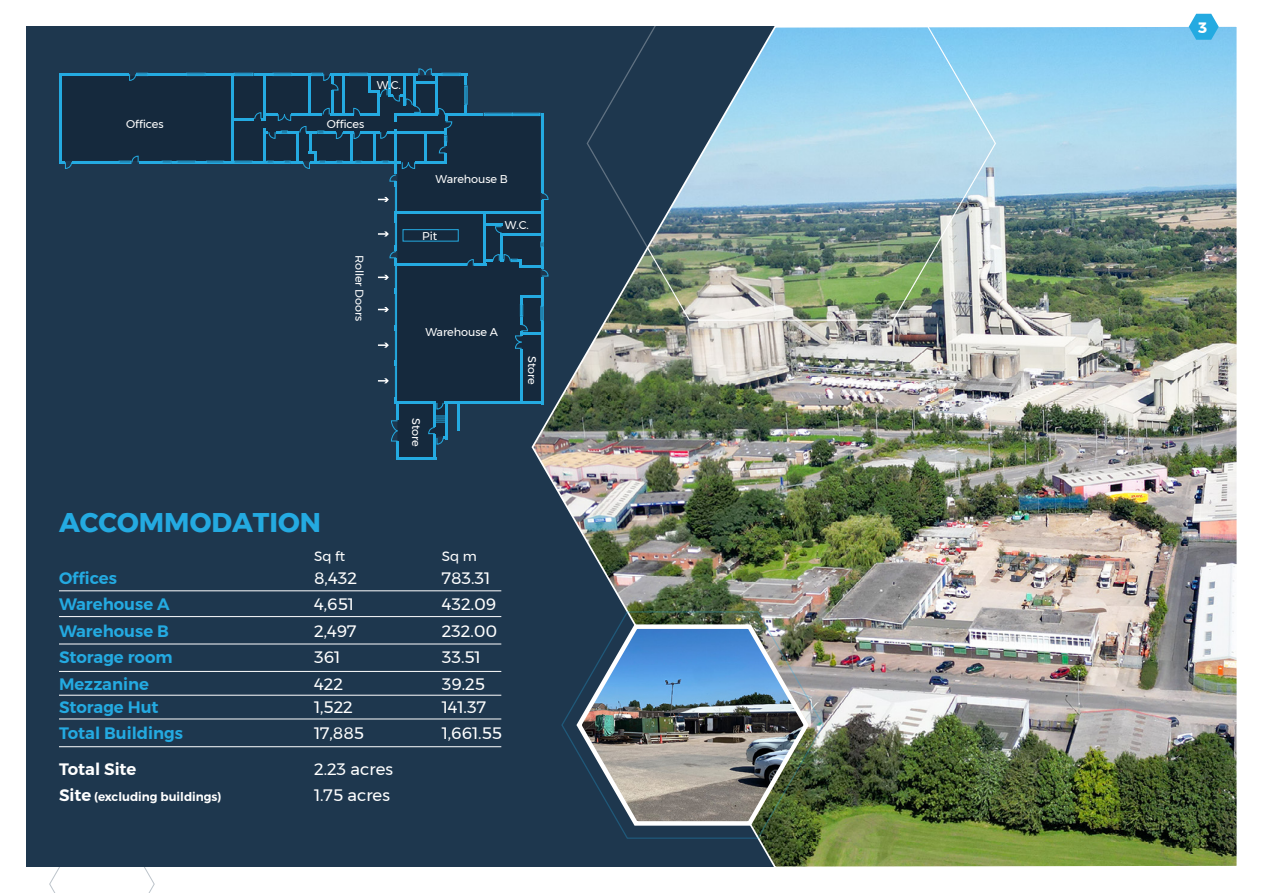
<style>
.page{position:relative;width:1263px;height:893px;background:#fff}
.page>*{position:absolute;margin:0;border:0;box-sizing:border-box;transform-origin:0 0}
.t1{font:700 27px "Montserrat";color:#24aae1}
.t2{font:16.5px "Montserrat";color:#fff}
.t3{font:600 16.5px "Montserrat";color:#24aae1}
.t4{font:600 16.5px "Montserrat";color:#fff}
.t5{font:700 15px "Montserrat";color:#fff}
.t6{font:13.5px "Montserrat";color:#fff}
.t7{font:600 12px "Montserrat";color:#fff}
.t8{font:11.25px "Montserrat";letter-spacing:-.01em;color:#fff}
.s1{font-size:16.5px}
</style>
<div class="page">
<div style="left:26px;top:27px;width:1211px;height:840px;background:#1e374e"></div>
<img style="left:530px;top:26px;width:707px;height:841px">
<svg style="left:1189px;top:14px;width:30px;height:26px"></svg>
<svg style="left:49px;top:867px;width:106px;height:26px"></svg>
<img style="left:587px;top:26px;width:409px;height:295px">
<img style="left:561px;top:611px;width:263px;height:228px">
<hr style="left:59px;top:746px;width:442px;height:1px;background:#fff">
<hr style="left:59px;top:719px;width:442px;height:1px;background:#fff">
<hr style="left:59px;top:695px;width:442px;height:1px;background:#fff">
<hr style="left:59px;top:671px;width:442px;height:1px;background:#fff">
<hr style="left:59px;top:644px;width:442px;height:1px;background:#fff">
<hr style="left:59px;top:616px;width:442px;height:1px;background:#fff">
<hr style="left:59px;top:590px;width:442px;height:1px;background:#fff">
<svg style="left:62px;top:76px;width:479px;height:381px"></svg>
<hr style="left:60px;top:73px;width:69px;height:3px;background:#24aae1">
<hr style="left:72px;top:161px;width:46px;height:3px;background:#24aae1">
<hr style="left:139px;top:161px;width:22px;height:3px;background:#24aae1">
<hr style="left:394px;top:211px;width:149px;height:3px;background:#24aae1">
<hr style="left:394px;top:263px;width:73px;height:3px;background:#24aae1">
<hr style="left:444px;top:401px;width:99px;height:3px;background:#24aae1">
<hr style="left:394px;top:401px;width:42px;height:3px;background:#24aae1">
<hr style="left:396px;top:457px;width:40px;height:3px;background:#24aae1">
<hr style="left:484px;top:223px;width:19px;height:3px;background:#24aae1">
<hr style="left:502px;top:234px;width:41px;height:2px;background:#24aae1">
<hr style="left:520px;top:295px;width:23px;height:3px;background:#24aae1">
<hr style="left:520px;top:332px;width:23px;height:3px;background:#24aae1">
<hr style="left:520px;top:265px;width:23px;height:2px;background:#24aae1">
<hr style="left:59px;top:73px;width:3px;height:89px;background:#24aae1">
<hr style="left:148px;top:73px;width:38px;height:3px;background:#24aae1">
<hr style="left:445px;top:113px;width:38px;height:3px;background:#24aae1">
<hr style="left:394px;top:129px;width:3px;height:45px;background:#24aae1">
<svg style="left:394px;top:325px;width:3px;height:5px"></svg>
<svg style="left:394px;top:360px;width:3px;height:6px"></svg>
<hr style="left:396px;top:403px;width:3px;height:17px;background:#24aae1">
<hr style="left:396px;top:441px;width:3px;height:18px;background:#24aae1">
<hr style="left:457px;top:403px;width:3px;height:28px;background:#24aae1">
<hr style="left:445px;top:403px;width:3px;height:36px;background:#24aae1">
<hr style="left:433px;top:403px;width:3px;height:24px;background:#24aae1">
<hr style="left:433px;top:434px;width:3px;height:26px;background:#24aae1">
<hr style="left:541px;top:113px;width:2px;height:79px;background:#24aae1">
<hr style="left:541px;top:200px;width:2px;height:41px;background:#24aae1">
<hr style="left:483px;top:211px;width:3px;height:55px;background:#24aae1">
<hr style="left:541px;top:248px;width:2px;height:21px;background:#24aae1">
<hr style="left:541px;top:276px;width:2px;height:29px;background:#24aae1">
<hr style="left:541px;top:321px;width:2px;height:83px;background:#24aae1">
<hr style="left:500px;top:234px;width:3px;height:28px;background:#24aae1">
<hr style="left:520px;top:349px;width:3px;height:54px;background:#24aae1">
<svg style="left:540px;top:242px;width:4px;height:5px"></svg>
<svg style="left:540px;top:306px;width:4px;height:15px"></svg>
<svg style="left:484px;top:113px;width:56px;height:3px"></svg>
<svg style="left:541px;top:269px;width:7px;height:7px"></svg>
<svg style="left:541px;top:193px;width:7px;height:7px"></svg>
<svg style="left:495px;top:226px;width:7px;height:7px"></svg>
<svg style="left:467px;top:254px;width:54px;height:13px"></svg>
<svg style="left:436px;top:402px;width:7px;height:7px"></svg>
<svg style="left:515px;top:295px;width:13px;height:54px"></svg>
<svg style="left:59px;top:161px;width:13px;height:8px"></svg>
<svg style="left:129px;top:73px;width:19px;height:8px"></svg>
<svg style="left:119px;top:156px;width:20px;height:8px"></svg>
<svg style="left:162px;top:68px;width:306px;height:101px;background:#183f59"></svg>
<svg style="left:391px;top:420px;width:7px;height:21px"></svg>
<svg style="left:428px;top:416px;width:20px;height:29px"></svg>
<div style="left:403px;top:229px;width:56px;height:12px;border:1px solid #24aae1"></div>
<hr style="left:395px;top:330px;width:1px;height:32px;background:#24aae1">
<hr style="left:396px;top:330px;width:1px;height:32px;background:#24aae1">
<hr style="left:395px;top:366px;width:1px;height:32px;background:#24aae1">
<hr style="left:396px;top:366px;width:1px;height:32px;background:#24aae1">
<hr style="left:395px;top:293px;width:1px;height:33px;background:#24aae1">
<hr style="left:396px;top:293px;width:1px;height:33px;background:#24aae1">
<svg style="left:378px;top:378px;width:11px;height:5px"></svg>
<svg style="left:378px;top:343px;width:11px;height:5px"></svg>
<svg style="left:378px;top:307px;width:11px;height:5px"></svg>
<svg style="left:378px;top:175px;width:19px;height:119px"></svg>
<p class="t8" style="left:126px;top:115px;width:39px">Offices</p>
<p class="t8" style="left:327px;top:115px;width:39px">Offices</p>
<p class="t8" style="left:377px;top:77px;width:25px">W.C.</p>
<p class="t8" style="left:368px;top:255px;width:68px;rotate:90deg">Roller Doors</p>
<p class="t8" style="left:436px;top:171px;width:74px">Warehouse B</p>
<p class="t8" style="left:505px;top:216px;width:25px">W.C.</p>
<p class="t8" style="left:422px;top:227px;width:16px">Pit</p>
<p class="t8" style="left:425px;top:323px;width:74px">Warehouse A</p>
<p class="t8" style="left:425px;top:418px;width:30px;rotate:90deg">Store</p>
<p class="t8" style="left:541px;top:356px;width:30px;rotate:90deg">Store</p>
<h1 class="t1" style="left:59px;top:501px;width:264px">ACCOMMODATION</h1>
<p class="t6" style="left:314px;top:546px;width:33px">Sq ft</p>
<p class="t6" style="left:442px;top:546px;width:37px">Sq m</p>
<p class="t3" style="left:59px;top:565px;width:59px">Offices</p>
<p class="t2" style="left:314px;top:566px;width:44px">8,432</p>
<p class="t2" style="left:442px;top:566px;width:50px">783.31</p>
<p class="t3" style="left:59px;top:592px;width:112px">Warehouse A</p>
<p class="t2" style="left:314px;top:592px;width:41px">4,651</p>
<p class="t2" style="left:442px;top:592px;width:56px">432.09</p>
<p class="t3" style="left:59px;top:618px;width:111px">Warehouse B</p>
<p class="t2" style="left:314px;top:618px;width:44px">2,497</p>
<p class="t2" style="left:442px;top:618px;width:57px">232.00</p>
<p class="t3" style="left:59px;top:644px;width:115px">Storage room</p>
<p class="t2" style="left:314px;top:645px;width:28px">361</p>
<p class="t2" style="left:442px;top:645px;width:40px">33.51</p>
<p class="t3" style="left:59px;top:671px;width:92px">Mezzanine</p>
<p class="t2" style="left:314px;top:671px;width:30px">422</p>
<p class="t2" style="left:442px;top:671px;width:45px">39.25</p>
<p class="t3" style="left:59px;top:694px;width:101px">Storage Hut</p>
<p class="t2" style="left:314px;top:695px;width:40px">1,522</p>
<p class="t2" style="left:442px;top:695px;width:46px">141.37</p>
<p class="t3" style="left:59px;top:721px;width:126px">Total Buildings</p>
<p class="t2" style="left:314px;top:721px;width:51px">17,885</p>
<p class="t2" style="left:442px;top:721px;width:62px">1,661.55</p>
<p class="t4" style="left:59px;top:756px;width:79px">Total Site</p>
<p class="t2" style="left:314px;top:756px;width:80px">2.23 acres</p>
<p class="t7" style="left:59px;top:787px;width:164px"><span class="s1">Site</span> (excluding buildings)</p>
<p class="t2" style="left:314px;top:783px;width:77px">1.75 acres</p>
<p class="t5" style="left:1198px;top:15px;width:11px">3</p>
</div>
